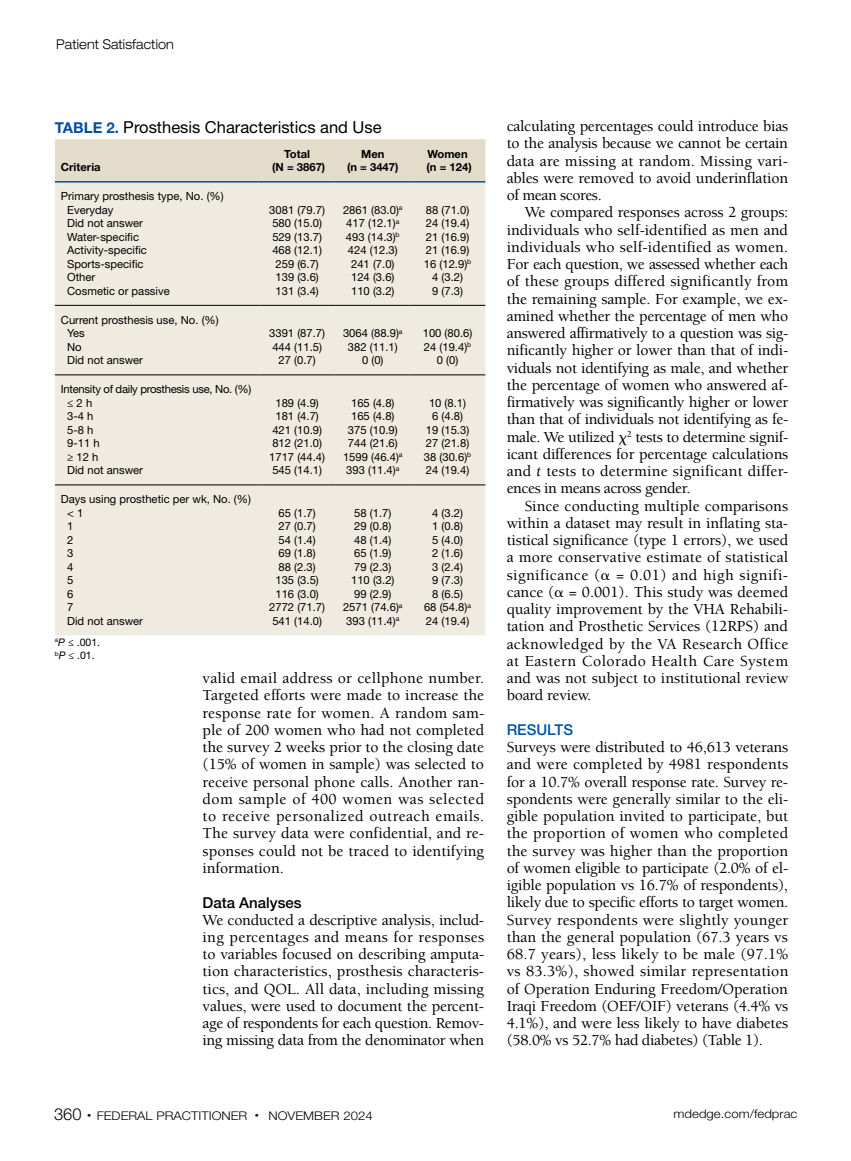
<style>
.page{position:relative;width:851px;height:1161px;background:#fff}
.page>*{position:absolute;margin:0;border:0;box-sizing:border-box;transform-origin:0 0}
.t1{font:16.5px "Helvetica Neue LT Std";color:#000}
.t2{font:500 15.75px/17.2px "Berkeley Std";letter-spacing:-.01em;color:#000;text-align:justify}
.t3{font:500 15px "Helvetica Neue LT Std";color:#000}
.t4{font:500 15px "Helvetica Neue LT Std";color:#0054a6}
.t5{font:300 expanded 13.5px "Helvetica Neue LT Std";letter-spacing:.01em;color:#000;scale:.9 1}
.t6{font:300 12px "Helvetica Neue LT Std";color:#000;scale:1.1 1}
.t7{font:11.25px/13.5px "Helvetica Neue LT Std";color:#000;text-align:center}
.t8{font:11.25px/13.5px "Helvetica Neue LT Std";letter-spacing:-.025em;color:#000}
.t9{font:700 11.25px/13.5px "Helvetica Neue LT Std";color:#000;text-align:center}
.t10{font:10.5px/13.5px "Helvetica Neue LT Std";color:#000}
.s1{font-weight:700;font-size:15px;color:#034ea2}
.s2{font-style:italic}
.s3{font-weight:400;font-style:italic}
.s4{font-size:16.5px}
</style>
<div class="page">
<div style="left:55px;top:139px;width:430px;height:42px;background:#e4dcca"></div>
<div style="left:55px;top:183px;width:430px;height:452px;background:#efebe1"></div>
<hr style="left:55px;top:305px;width:203px;height:1px;background:#000">
<hr style="left:258px;top:305px;width:78px;height:1px;background:#000">
<hr style="left:336px;top:305px;width:74px;height:1px;background:#000">
<hr style="left:410px;top:305px;width:75px;height:1px;background:#000">
<hr style="left:55px;top:375px;width:203px;height:1px;background:#000">
<hr style="left:258px;top:375px;width:78px;height:1px;background:#000">
<hr style="left:336px;top:375px;width:74px;height:1px;background:#000">
<hr style="left:410px;top:375px;width:75px;height:1px;background:#000">
<hr style="left:55px;top:485px;width:203px;height:1px;background:#000">
<hr style="left:258px;top:485px;width:78px;height:1px;background:#000">
<hr style="left:336px;top:485px;width:74px;height:1px;background:#000">
<hr style="left:410px;top:485px;width:75px;height:1px;background:#000">
<hr style="left:55px;top:181px;width:203px;height:2px;background:#034ea2">
<hr style="left:258px;top:181px;width:78px;height:2px;background:#034ea2">
<hr style="left:336px;top:181px;width:74px;height:2px;background:#034ea2">
<hr style="left:410px;top:181px;width:75px;height:2px;background:#034ea2">
<p class="t5" style="left:56px;top:36px;width:132px">Patient Satisfaction</p>
<p class="t1" style="left:55px;top:118px;width:328px"><span class="s1">TABLE 2.</span> Prosthesis Characteristics and Use</p>
<p class="t9" style="left:61px;top:160px;width:41px">Criteria</p>
<p class="t9" style="left:272px;top:147px;width:55px">Total<br>(N = 3867)</p>
<p class="t9" style="left:347px;top:147px;width:53px">Men<br>(n = 3447)</p>
<p class="t9" style="left:426px;top:147px;width:47px;text-align:left">Women (n = 124)</p>
<p class="t7" style="left:67px;top:189px;width:158px;text-align:left;text-indent:-6px">Primary prosthesis type, No. (%)<br>Everyday<br>Did not answer<br>Water-specific<br>Activity-specific<br>Sports-specific<br>Other<br>Cosmetic or passive</p>
<p class="t7" style="left:67px;top:313px;width:153px;text-align:left;text-indent:-6px">Current prosthesis use, No. (%)<br>Yes<br>No<br>Did not answer</p>
<p class="t8" style="left:67px;top:383px;width:186px;text-indent:-6px">Intensity of daily prosthesis use, No. (%) ≤ 2 h<br>3-4 h<br>5-8 h<br>9-11 h<br>≥ 12 h<br>Did not answer</p>
<p class="t7" style="left:67px;top:493px;width:185px;text-align:left;text-indent:-6px">Days using prosthetic per wk, No. (%) &lt; 1<br>1<br>2<br>3<br>4<br>5<br>6<br>7<br>Did not answer</p>
<p class="t10" style="left:55px;top:635px;width:47px"><sup>a</sup><span class="s2">P</span> ≤ .001. <sup>b</sup><span class="s2">P</span> ≤ .01.</p>
<p class="t7" style="left:269px;top:203px;width:57px;text-align:left">3081 (79.7)<br>580 (15.0)<br>529 (13.7)<br>468 (12.1)<br>259 (6.7)<br>139 (3.6)<br>131 (3.4)</p>
<p class="t7" style="left:343px;top:203px;width:61px">2861 (83.0)<sup>a<br></sup>417 (12.1)<sup>a<br></sup>493 (14.3)<sup>b<br></sup>424 (12.3)<br>241 (7.0)<br>124 (3.6)<br>110 (3.2)</p>
<p class="t7" style="left:424px;top:203px;width:49px">88 (71.0)<br>24 (19.4)<br>21 (16.9)<br>21 (16.9)<br>16 (12.9)<sup>b<br></sup>4 (3.2)<br>9 (7.3)</p>
<p class="t7" style="left:269px;top:326px;width:57px">3391 (87.7)<br>444 (11.5)<br>27 (0.7)</p>
<p class="t7" style="left:343px;top:326px;width:61px">3064 (88.9)<sup>a<br></sup>382 (11.1)<br>0 (0)</p>
<p class="t7" style="left:422px;top:326px;width:51px">100 (80.6)<br>24 (19.4)<sup>b<br></sup>0 (0)</p>
<p class="t7" style="left:269px;top:396px;width:57px">189 (4.9)<br>181 (4.7)<br>421 (10.9)<br>812 (21.0)<br>1717 (44.4)<br>545 (14.1)</p>
<p class="t7" style="left:343px;top:396px;width:61px">165 (4.8)<br>165 (4.8)<br>375 (10.9)<br>744 (21.6)<br>1599 (46.4)<sup>a<br></sup>393 (11.4)<sup>a</sup></p>
<p class="t7" style="left:424px;top:396px;width:49px">10 (8.1)<br>6 (4.8)<br>19 (15.3)<br>27 (21.8)<br>38 (30.6)<sup>b<br></sup>24 (19.4)</p>
<p class="t7" style="left:269px;top:506px;width:57px">65 (1.7)<br>27 (0.7)<br>54 (1.4)<br>69 (1.8)<br>88 (2.3)<br>135 (3.5)<br>116 (3.0)<br>2772 (71.7)<br>541 (14.0)</p>
<p class="t7" style="left:343px;top:506px;width:61px">58 (1.7)<br>29 (0.8)<br>48 (1.4)<br>65 (1.9)<br>79 (2.3)<br>110 (3.2)<br>99 (2.9)<br>2571 (74.6)<sup>a<br></sup>393 (11.4)<sup>a</sup></p>
<p class="t7" style="left:424px;top:506px;width:48px">4 (3.2)<br>1 (0.8)<br>5 (4.0)<br>2 (1.6)<br>3 (2.4)<br>9 (7.3)<br>8 (6.5)<br>68 (54.8)<sup>a<br></sup>24 (19.4)</p>
<p class="t2" style="left:202px;top:670px;width:283px">valid email address or cellphone number.<br>Targeted efforts were made to increase the response rate for women. A random sam&shy;ple of 200 women who had not completed the survey 2 weeks prior to the closing date (15% of women in sample) was selected to receive personal phone calls. Another ran&shy;dom sample of 400 women was selected to receive personalized outreach emails.<br>The survey data were confidential, and re&shy;sponses could not be traced to identifying information.</p>
<p class="t3" style="left:202px;top:893px;width:100px">Data Analyses</p>
<p class="t2" style="left:202px;top:911px;width:283px">We conducted a descriptive analysis, includ&shy;ing percentages and means for responses to variables focused on describing amputa&shy;tion characteristics, prosthesis characteris&shy;tics, and QOL. All data, including missing values, were used to document the percent&shy;age of respondents for each question. Remov&shy;ing missing data from the denominator when</p>
<p class="t2" style="left:506px;top:118px;width:283px">calculating percentages could introduce bias to the analysis because we cannot be certain data are missing at random. Missing vari&shy;ables were removed to avoid underinflation of mean scores.</p>
<p class="t2" style="left:506px;top:204px;width:283px;text-indent:18px">We compared responses across 2 groups: individuals who self-identified as men and individuals who self-identified as women.<br>For each question, we assessed whether each of these groups differed significantly from the remaining sample. For example, we ex&shy;amined whether the percentage of men who answered affirmatively to a question was sig&shy;nificantly higher or lower than that of indi&shy;viduals not identifying as male, and whether the percentage of women who answered af&shy;firmatively was significantly higher or lower than that of individuals not identifying as fe&shy;male. We utilized <sup>2</sup> tests to determine signif&shy;icant differences for percentage calculations and <span class="s3">t</span> tests to determine significant differ&shy;ences in means across gender.</p>
<p class="t2" style="left:506px;top:497px;width:283px;text-indent:18px">Since conducting multiple comparisons within a dataset may result in inflating sta&shy;tistical significance (type 1 errors), we used a more conservative estimate of statistical significance ( = 0.01) and high signifi&shy;cance ( = 0.001). This study was deemed quality improvement by the VHA Rehabili&shy;tation and Prosthetic Services (12RPS) and acknowledged by the VA Research Office at Eastern Colorado Health Care System and was not subject to institutional review board review.</p>
<p class="t4" style="left:506px;top:721px;width:68px">RESULTS</p>
<p class="t2" style="left:506px;top:739px;width:283px">Surveys were distributed to 46,613 veterans and were completed by 4981 respondents for a 10.7% overall response rate. Survey re&shy;spondents were generally similar to the eli&shy;gible population invited to participate, but the proportion of women who completed the survey was higher than the proportion of women eligible to participate (2.0% of el&shy;igible population vs 16.7% of respondents), likely due to specific efforts to target women.<br>Survey respondents were slightly younger than the general population (67.3 years vs 68.7 years), less likely to be male (97.1% vs 83.3%), showed similar representation of Operation Enduring Freedom/Operation Iraqi Freedom (OEF/OIF) veterans (4.4% vs 4.1%), and were less likely to have diabetes (58.0% vs 52.7% had diabetes) (Table 1).</p>
<p class="t6" style="left:54px;top:1108px;width:291px"><span class="s4">360</span> <sup>•</sup> FEDERAL PRACTITIONER <sup>•</sup> NOVEMBER 2024</p>
<p class="t6" style="left:673px;top:1107px;width:114px">mdedge.com/fedprac</p>
</div>
